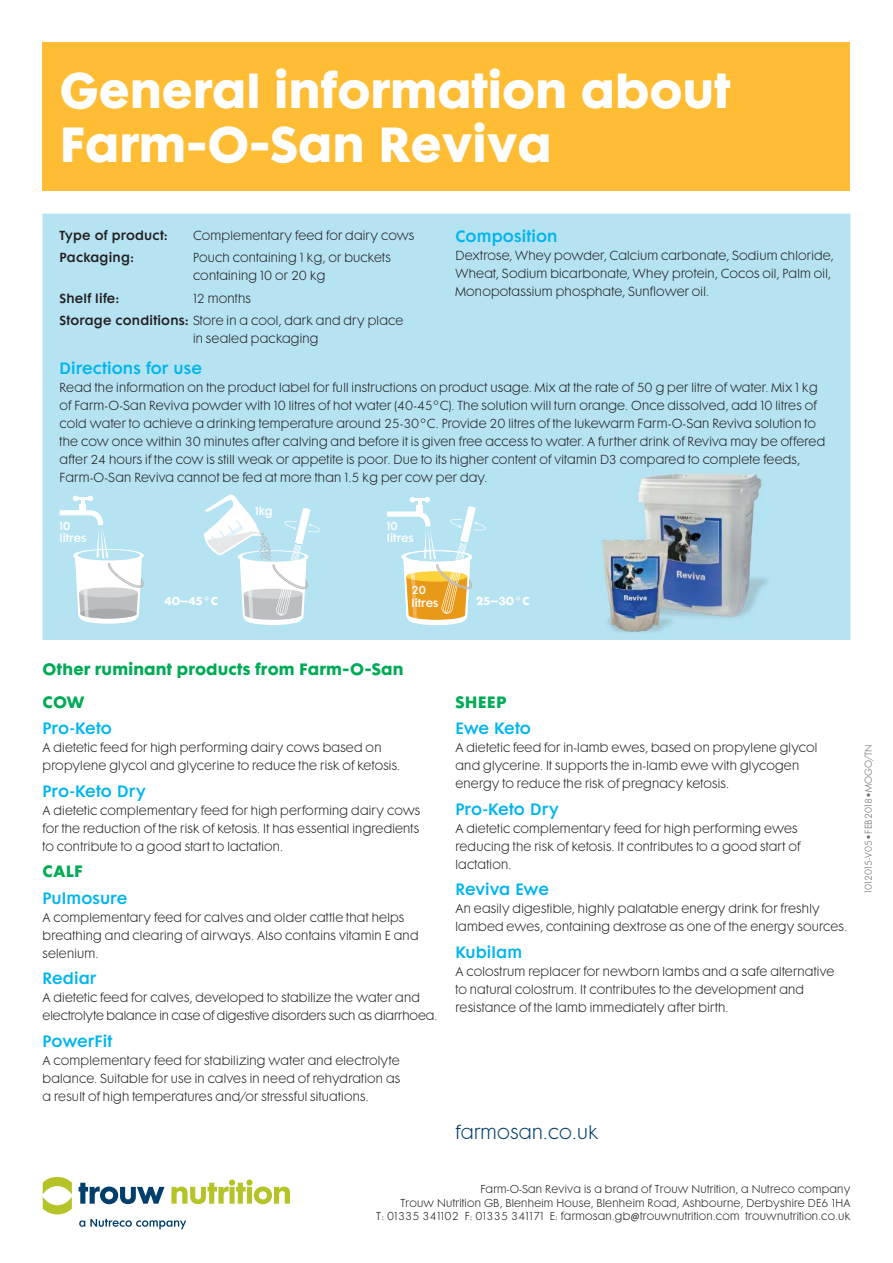
<style>
.page{position:relative;width:893px;height:1263px;background:#fff}
.page>*{position:absolute;margin:0;border:0;box-sizing:border-box;transform-origin:0 0}
.t1{font:45px/54px "Futura Maxi CG Bold";color:#fff}
.t2{font:18px "Futura Maxi CG Light";letter-spacing:.02em;color:#003e6b}
.t3{font:15px "Futura Maxi CG Demi";letter-spacing:.005em;color:#00b5ef}
.t4{font:15px "Futura Maxi CG Bold";letter-spacing:.01em;color:#00ab57}
.t5{font:15px "Futura Maxi CG Demi";letter-spacing:-.02em;color:#00b5ef}
.t6{font:12px/18px "Futura Maxi CG Light";letter-spacing:.015em;color:#231f20}
.t7{font:12px/18px "Futura Maxi CG Light";letter-spacing:-.005em;color:#231f20}
.t8{font:12px "Futura Maxi CG Demi";letter-spacing:.015em;color:#231f20}
.t9{font:12px "Futura Maxi CG Light";color:#09191f}
.t10{font:10.5px/13.5px "Futura Maxi CG Light";letter-spacing:.02em;color:#231f20;text-align:right}
.t11{font:10.5px/12.6px "Futura Maxi CG Demi";color:#fff}
.t12{font:10.5px "Futura Maxi CG Bold";color:#fff}
.t13{font:9px "Futura Maxi CG Light";color:#6d6e70}
.s1{font-family:"Futura Maxi CG Demi"}
.s2{font-family:"Calibri"}
</style>
<div class="page">
<div style="left:43px;top:214px;width:807px;height:426px;background:#b5e3f2"></div>
<div style="left:60px;top:455px;width:740px;height:12px;background:#b5e3f2"></div>
<div style="left:43px;top:43px;width:807px;height:148px;background:#febd35"></div>
<svg style="left:204px;top:493px;width:116px;height:132px"></svg>
<svg style="left:60px;top:496px;width:84px;height:128px"></svg>
<svg style="left:387px;top:497px;width:99px;height:128px;background:#cddbca"></svg>
<svg style="left:79px;top:1219px;width:107px;height:10px"></svg>
<svg style="left:43px;top:1177px;width:29px;height:37px"></svg>
<svg style="left:79px;top:1183px;width:86px;height:21px"></svg>
<svg style="left:171px;top:1179px;width:119px;height:25px"></svg>
<img style="left:591px;top:466px;width:187px;height:174px">
<h1 class="t1" style="left:60px;top:69px;width:672px">General information about<br>Farm-O-San Reviva</h1>
<p class="t8" style="left:60px;top:230px;width:110px">Type of product:</p>
<p class="t6" style="left:193px;top:228px;width:223px">Complementary feed for dairy cows</p>
<p class="t8" style="left:60px;top:252px;width:76px">Packaging:</p>
<p class="t6" style="left:193px;top:250px;width:199px">Pouch containing 1 kg, or buckets containing 10 or 20 kg</p>
<p class="t8" style="left:60px;top:293px;width:62px">Shelf life:</p>
<p class="t6" style="left:60px;top:289px;width:345px;line-height:22.2px;text-indent:133px">12 months<br><span class="s1">Storage conditions:</span> Store in a cool, dark and dry place</p>
<p class="t6" style="left:193px;top:331px;width:127px">in sealed packaging</p>
<p class="t3" style="left:455px;top:230px;width:104px">Composition</p>
<p class="t6" style="left:455px;top:248px;width:379px">Dextrose, Whey powder, Calcium carbonate, Sodium chloride,<br>Wheat, Sodium bicarbonate, Whey protein, Cocos oil, Palm oil,<br>Monopotassium phosphate, Sunflower oil.</p>
<p class="t3" style="left:60px;top:362px;width:144px">Directions for use</p>
<p class="t6" style="left:60px;top:380px;width:767px">Read the information on the product label for full instructions on product usage. Mix at the rate of 50 g per litre of water. Mix 1 kg of Farm-O-San Reviva powder with 10 litres of hot water (40-45°C). The solution will turn orange. Once dissolved, add 10 litres of cold water to achieve a drinking temperature around 25-30°C. Provide 20 litres of the lukewarm Farm-O-San Reviva solution to the cow once within 30 minutes after calving and before it is given free access to water. A further drink of Reviva may be offered after 24 hours if the cow is still weak or appetite is poor. Due to its higher content of vitamin D3 com ared to com lete feeds, Farm-O-San Reviva cannot be fed at more than 1.5 kg per cow per day.</p>
<p class="t11" style="left:60px;top:520px;width:28px">10 litres</p>
<p class="t11" style="left:387px;top:520px;width:28px">10 litres</p>
<p class="t9" style="left:647px;top:456px;width:10px">p</p>
<p class="t9" style="left:730px;top:456px;width:10px">p</p>
<p class="t11" style="left:255px;top:506px;width:19px">1kg</p>
<p class="t11" style="left:412px;top:585px;width:28px">20 litres</p>
<p class="t12" style="left:165px;top:597px;width:55px">40–45°C</p>
<p class="t12" style="left:476px;top:597px;width:55px">25–30°C</p>
<p class="t4" style="left:43px;top:663px;width:362px">Other ruminant products from Farm-O-San</p>
<p class="t4" style="left:43px;top:696px;width:44px">COW</p>
<p class="t3" style="left:43px;top:722px;width:71px">Pro-Keto</p>
<p class="t6" style="left:43px;top:740px;width:359px">A dietetic feed for high performing dairy cows based on propylene glycol and glycerine to reduce the risk of ketosis.</p>
<p class="t3" style="left:43px;top:784px;width:105px">Pro-Keto Dry</p>
<p class="t6" style="left:43px;top:803px;width:379px;text-align:justify">A dietetic complementary feed for high performing dairy cows for the reduction of the risk of ketosis. It has essential ingredients to contribute to a good start to lactation.</p>
<p class="t4" style="left:43px;top:866px;width:42px">CALF</p>
<p class="t3" style="left:43px;top:891px;width:86px">Pulmosure</p>
<p class="t6" style="left:43px;top:910px;width:377px">A complementary feed for calves and older cattle that helps breathing and clearing of airways. Also contains vitamin E and selenium.</p>
<p class="t3" style="left:43px;top:972px;width:55px">Rediar</p>
<p class="t7" style="left:43px;top:990px;width:396px">A dietetic feed for calves, developed to stabilize the water and electrolyte balance in case of digestive disorders such as diarrhoea.</p>
<p class="t3" style="left:43px;top:1034px;width:71px">PowerFit</p>
<p class="t6" style="left:43px;top:1053px;width:359px;text-align:justify">A complementary feed for stabilizing water and electrolyte balance. Suitable for use in calves in need of rehydration as a result of high temperatures and/or stressful situations.</p>
<p class="t4" style="left:455px;top:696px;width:53px">SHEEP</p>
<p class="t3" style="left:455px;top:722px;width:77px">Ewe Keto</p>
<p class="t6" style="left:455px;top:740px;width:363px">A dietetic feed for in-lamb ewes, based on propylene glycol and glycerine. It supports the in-lamb ewe with glycogen energy to reduce the risk of pregnacy ketosis.</p>
<p class="t3" style="left:455px;top:802px;width:105px">Pro-Keto Dry</p>
<p class="t6" style="left:455px;top:821px;width:346px">A dietetic complementary feed for high performing ewes reducing the risk of ketosis. It contributes to a good start of lactation.</p>
<p class="t5" style="left:455px;top:883px;width:95px">Reviva Ewe</p>
<p class="t6" style="left:455px;top:901px;width:393px">An easily digestible, highly palatable energy drink for freshly lambed ewes, containing dextrose as one of the energy sources.</p>
<p class="t3" style="left:455px;top:945px;width:68px">Kubilam</p>
<p class="t6" style="left:455px;top:964px;width:380px">A colostrum replacer for newborn lambs and a safe alternative to natural colostrum. It contributes to the development and resistance of the lamb immediately after birth.</p>
<p class="t13" style="left:865px;top:893px;width:150px;rotate:-90deg">1012015-V05•FEB2018•MOGO/TN</p>
<h2 class="t2" style="left:455px;top:1127px;width:144px">farmosan.co.uk</h2>
<p class="t10" style="left:376px;top:1184px;width:476px">Farm-O-San Reviva is a brand of Trouw Nutrition, a Nutreco company<br>Trouw Nutrition GB, Blenheim House, Blenheim Road, Ashbourne, Derbyshire DE6 1HA<br>T: 01335 341102 F: 01335 341171 E: farmosan.gb<span class="s2">@</span>trouwnutrition.com trouwnutrition.co.uk</p>
</div>
